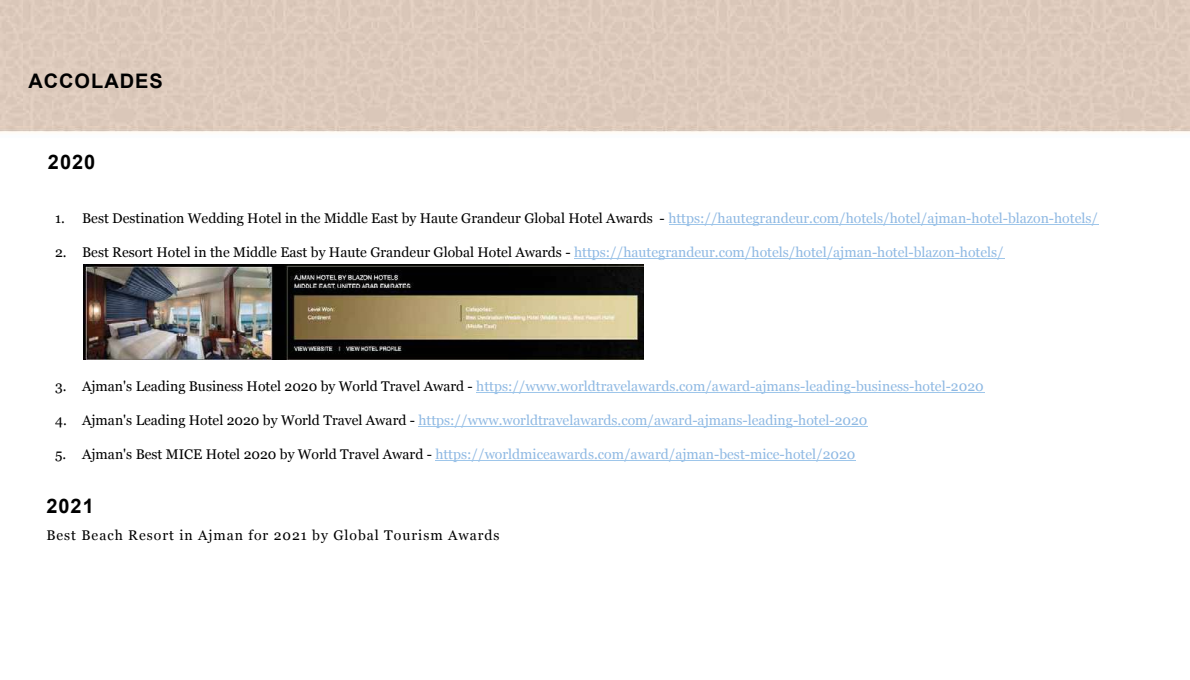
<style>
.page{position:relative;width:1190px;height:680px;background:#fff}
.page>*{position:absolute;margin:0;border:0;box-sizing:border-box;transform-origin:0 0}
.t1{font:700 20px "Arial";letter-spacing:.05em;color:#000}
.t2{font:14px "Georgia";color:#8fb9e3}
.t3{font:14px "Georgia";color:#000}
.t4{font:14px "Georgia";letter-spacing:.07em;color:#000}
.s1{color:#8fb9e3}
.s2{color:#000}
</style>
<div class="page">
<img style="left:0;top:0;width:1190px;height:360px">
<hr style="left:669px;top:224px;width:430px;height:1px;background:#9ec6ea">
<hr style="left:574px;top:258px;width:431px;height:1px;background:#9ec6ea">
<hr style="left:476px;top:392px;width:509px;height:1px;background:#9ec6ea">
<hr style="left:418px;top:426px;width:450px;height:1px;background:#9ec6ea">
<hr style="left:435px;top:460px;width:421px;height:1px;background:#9ec6ea">
<img style="left:84px;top:264px;width:560px;height:95px">
<h1 class="t1" style="left:28px;top:68px;width:136px">ACCOLADES</h1>
<h1 class="t1" style="left:48px;top:149px;width:49px">2020</h1>
<p class="t3" style="left:55px;top:208px;width:1044px">1. Best Destination Wedding Hotel in the Middle East by Haute Grandeur Global Hotel Awards - <span class="s1">https://hautegrandeur.com/hotels/hotel/ajman-hotel-blazon-hotels/</span></p>
<p class="t3" style="left:55px;top:242px;width:950px">2. Best Resort Hotel in the Middle East by Haute Grandeur Global Hotel Awards - <span class="s1">https://hautegrandeur.com/hotels/hotel/ajman-hotel-blazon-hotels/</span></p>
<p class="t2" style="left:55px;top:376px;width:930px"><span class="s2">3. Ajman's Leading Business Hotel 2020 by World Travel Award -</span> https://www.worldtravelawards.com/award-ajmans-leading-business-hotel-2020</p>
<p class="t2" style="left:55px;top:410px;width:814px"><span class="s2">4. Ajman's Leading Hotel 2020 by World Travel Award -</span> https://www.worldtravelawards.com/award-ajmans-leading-hotel-2020</p>
<p class="t2" style="left:55px;top:444px;width:802px"><span class="s2">5. Ajman's Best MICE Hotel 2020 by World Travel Award -</span> https://worldmiceawards.com/award/ajman-best-mice-hotel/2020</p>
<h1 class="t1" style="left:46px;top:492px;width:49px">2021</h1>
<p class="t4" style="left:46px;top:525px;width:455px">Best Beach Resort in Ajman for 2021 by Global Tourism Awards</p>
</div>
